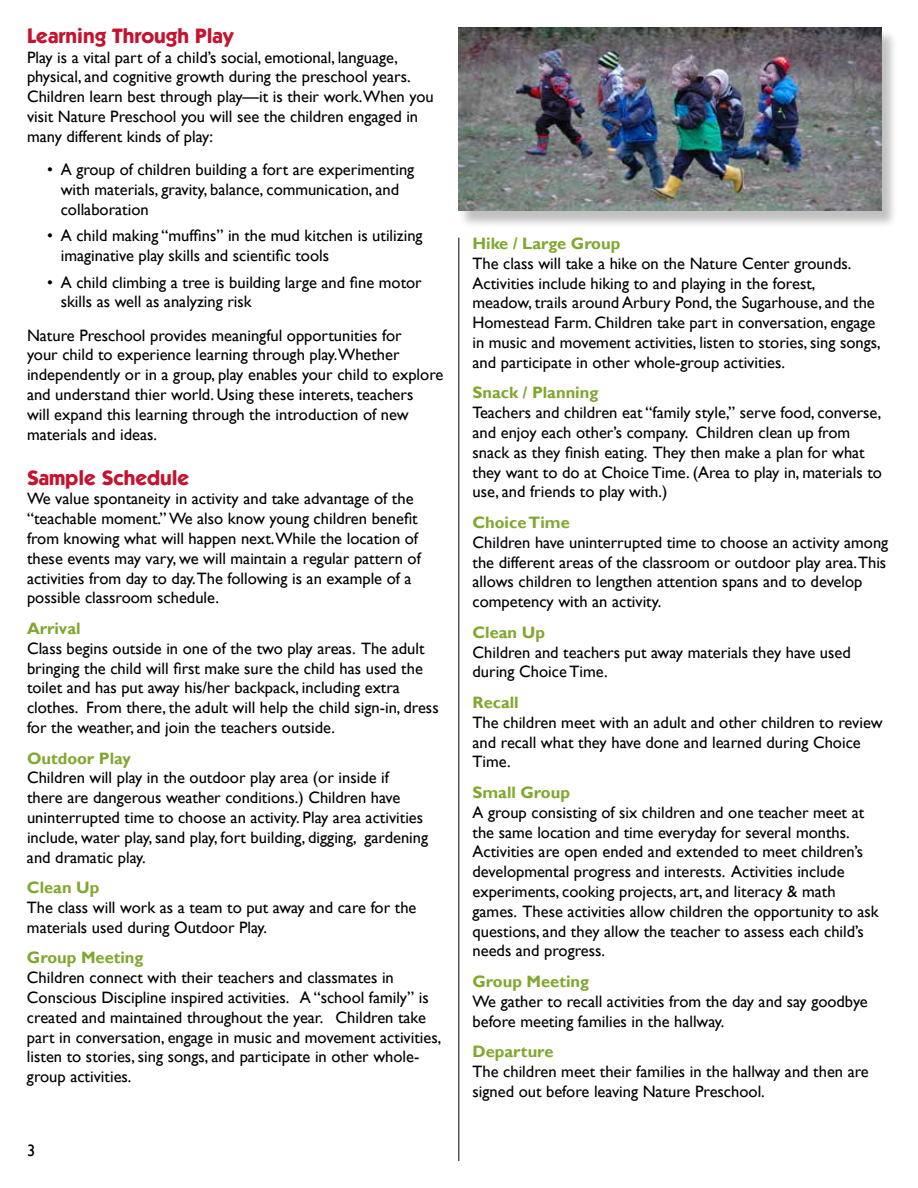
<style>
.page{position:relative;width:918px;height:1188px;background:#fff}
.page>*{position:absolute;margin:0;border:0;box-sizing:border-box;transform-origin:0 0}
.t1{font:700 21px "Itc Kabel";color:#c41230}
.t2{font:16.5px/19.8px "Gill Sans";color:#000}
.t3{font:700 16.5px "Gill Sans";color:#81a72e}
</style>
<div class="page">
<div style="left:458px;top:29px;width:440px;height:200px;background:#000;opacity:.25"></div>
<img style="left:459px;top:27px;width:423px;height:184px">
<hr style="left:459px;top:238px;width:1px;height:923px;background:#000">
<p class="t1" style="left:27px;top:23px;width:208px">Learning Through Play</p>
<p class="t2" style="left:27px;top:47px;width:408px">Play is a vital part of a child’s social, emotional, language, physical, and cognitive growth during the preschool years.<br>Children learn best through play—it is their work.When you visit Nature Preschool you will see the children engaged in many different kinds of play:</p>
<p class="t2" style="left:61px;top:160px;width:355px;text-indent:-13px">• A group of children building a fort are experimenting with materials, gravity, balance, communication, and collaboration</p>
<p class="t2" style="left:61px;top:226px;width:363px;text-indent:-13px">• A child making “muffins” in the mud kitchen is utilizing imaginative play skills and scientific tools</p>
<p class="t2" style="left:61px;top:272px;width:363px;text-indent:-13px">• A child climbing a tree is building large and fine motor skills as well as analyzing risk</p>
<p class="t2" style="left:27px;top:325px;width:418px">Nature Preschool provides meaningful opportunities for<br>your child to experience learning through play.Whether independently or in a group, play enables your child to explore and understand thier world. Using these interets, teachers<br>will expand this learning through the introduction of new materials and ideas.</p>
<p class="t1" style="left:27px;top:465px;width:164px">Sample Schedule</p>
<p class="t2" style="left:27px;top:489px;width:395px">We value spontaneity in activity and take advantage of the “teachable moment.”We also know young children benefit from knowing what will happen next.While the location of these events may vary, we will maintain a regular pattern of activities from day to day.The following is an example of a possible classroom schedule.</p>
<p class="t3" style="left:27px;top:619px;width:55px">Arrival</p>
<p class="t2" style="left:27px;top:639px;width:413px">Class begins outside in one of the two play areas. The adult bringing the child will first make sure the child has used the toilet and has put away his/her backpack, including extra clothes. From there, the adult will help the child sign-in, dress for the weather, and join the teachers outside.</p>
<p class="t3" style="left:27px;top:748px;width:105px">Outdoor Play</p>
<p class="t2" style="left:27px;top:768px;width:403px">Children will play in the outdoor play area (or inside if there are dangerous weather conditions.) Children have uninterrupted time to choose an activity. Play area activities include, water play, sand play, fort building, digging, gardening and dramatic play.</p>
<p class="t3" style="left:27px;top:878px;width:74px">Clean Up</p>
<p class="t2" style="left:27px;top:898px;width:391px">The class will work as a team to put away and care for the materials used during Outdoor Play.</p>
<p class="t3" style="left:27px;top:948px;width:118px">Group Meeting</p>
<p class="t2" style="left:27px;top:968px;width:416px">Children connect with their teachers and classmates in Conscious Discipline inspired activities. A “school family” is created and maintained throughout the year. Children take part in conversation, engage in music and movement activities, listen to stories, sing songs, and participate in other whole&shy;group activities.</p>
<p class="t2" style="left:27px;top:1141px;width:10px">3</p>
<p class="t3" style="left:472px;top:234px;width:149px">Hike / Large Group</p>
<p class="t2" style="left:472px;top:254px;width:410px">The class will take a hike on the Nature Center grounds.<br>Activities include hiking to and playing in the forest,<br>meadow, trails around Arbury Pond, the Sugarhouse, and the Homestead Farm. Children take part in conversation, engage in music and movement activities, listen to stories, sing songs, and participate in other whole-group activities.</p>
<p class="t3" style="left:473px;top:383px;width:127px">Snack / Planning</p>
<p class="t2" style="left:473px;top:403px;width:411px">Teachers and children eat “family style,” serve food, converse, and enjoy each other’s company. Children clean up from snack as they finish eating. They then make a plan for what they want to do at Choice Time. (Area to play in, materials to use, and friends to play with.)</p>
<p class="t3" style="left:473px;top:513px;width:99px">Choice Time</p>
<p class="t2" style="left:473px;top:533px;width:417px">Children have uninterrupted time to choose an activity among the different areas of the classroom or outdoor play area.This allows children to lengthen attention spans and to develop competency with an activity.</p>
<p class="t3" style="left:473px;top:622px;width:74px">Clean Up</p>
<p class="t2" style="left:473px;top:642px;width:380px">Children and teachers put away materials they have used during Choice Time.</p>
<p class="t3" style="left:473px;top:693px;width:48px">Recall</p>
<p class="t2" style="left:473px;top:713px;width:412px">The children meet with an adult and other children to review and recall what they have done and learned during Choice<br>Time.</p>
<p class="t3" style="left:473px;top:783px;width:99px">Small Group</p>
<p class="t2" style="left:473px;top:803px;width:408px">A group consisting of six children and one teacher meet at the same location and time everyday for several months.<br>Activities are open ended and extended to meet children’s developmental progress and interests. Activities include experiments, cooking projects, art, and literacy &amp; math games. These activities allow children the opportunity to ask questions, and they allow the teacher to assess each child’s needs and progress.</p>
<p class="t3" style="left:473px;top:972px;width:118px">Group Meeting</p>
<p class="t2" style="left:473px;top:992px;width:397px">We gather to recall activities from the day and say goodbye before meeting families in the hallway.</p>
<p class="t3" style="left:473px;top:1042px;width:82px">Departure</p>
<p class="t2" style="left:473px;top:1062px;width:398px">The children meet their families in the hallway and then are signed out before leaving Nature Preschool.</p>
</div>
